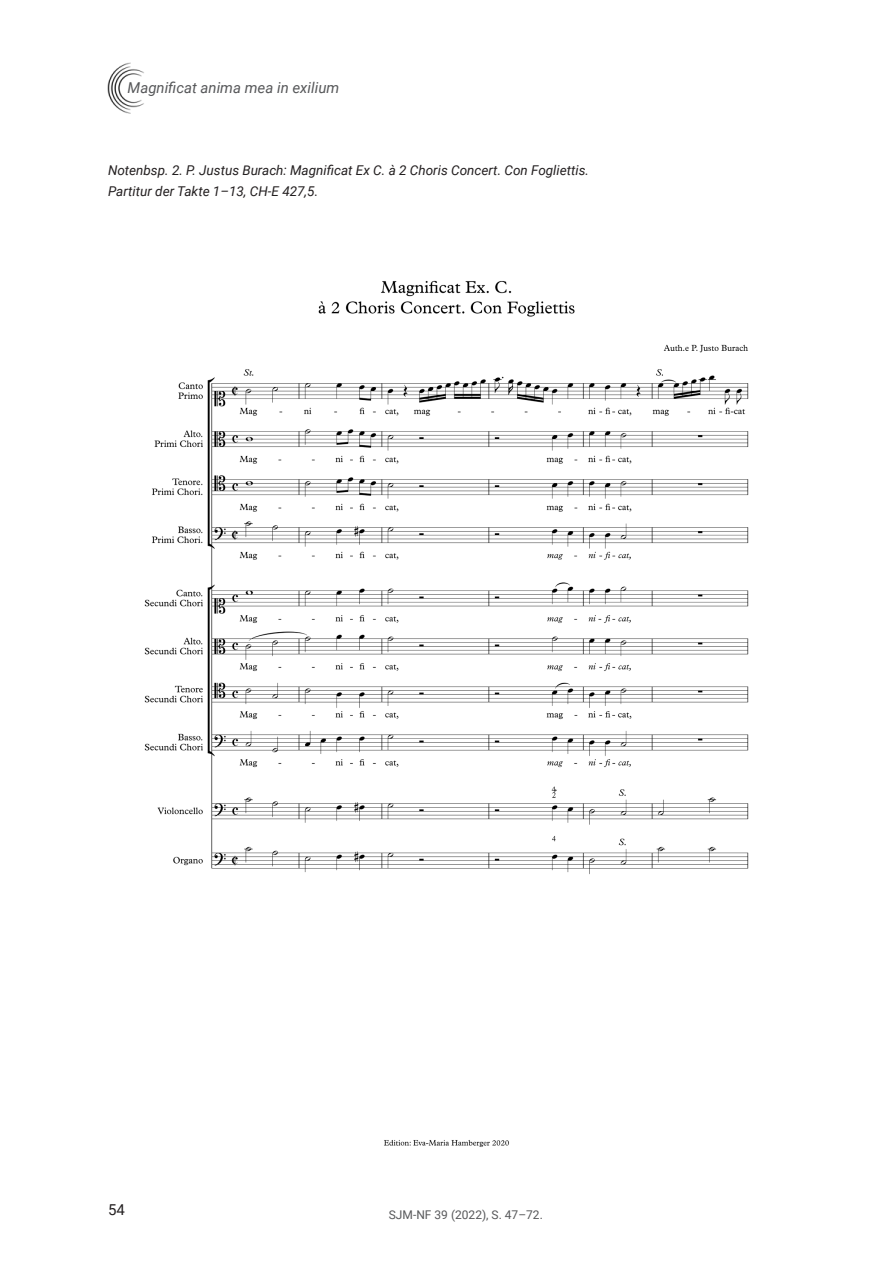
<style>
.page{position:relative;width:893px;height:1272px;background:#fff}
.page>*{position:absolute;margin:0;border:0;box-sizing:border-box;transform-origin:0 0}
.t1{font:italic 15px "Roboto";color:#57585a}
.t2{font:15px "Roboto";color:#231f20}
.Bildlegende{font:italic 13.5px "Roboto";color:#231f20}
.t3{font:12px "Roboto";color:#57585a}
</style>
<div class="page">
<img style="left:107px;top:62px;width:37px;height:52px">
<img style="left:144px;top:280px;width:605px;height:867px">
<p class="t1" style="left:128px;top:77px;width:213px">Magnificat anima mea in exilium</p>
<p class="Bildlegende" style="left:108px;top:160px;width:483px">Notenbsp. 2. P. Justus Burach: Magnificat Ex C. à 2 Choris Concert. Con Fogliettis.</p>
<p class="Bildlegende" style="left:108px;top:182px;width:212px">Partitur der Takte 1–13, CH-E 427,5.</p>
<p class="t2" style="left:108px;top:1199px;width:18px">54</p>
<p class="t3" style="left:389px;top:1206px;width:155px">SJM-NF 39 (2022), S. 47–72.</p>
</div>
